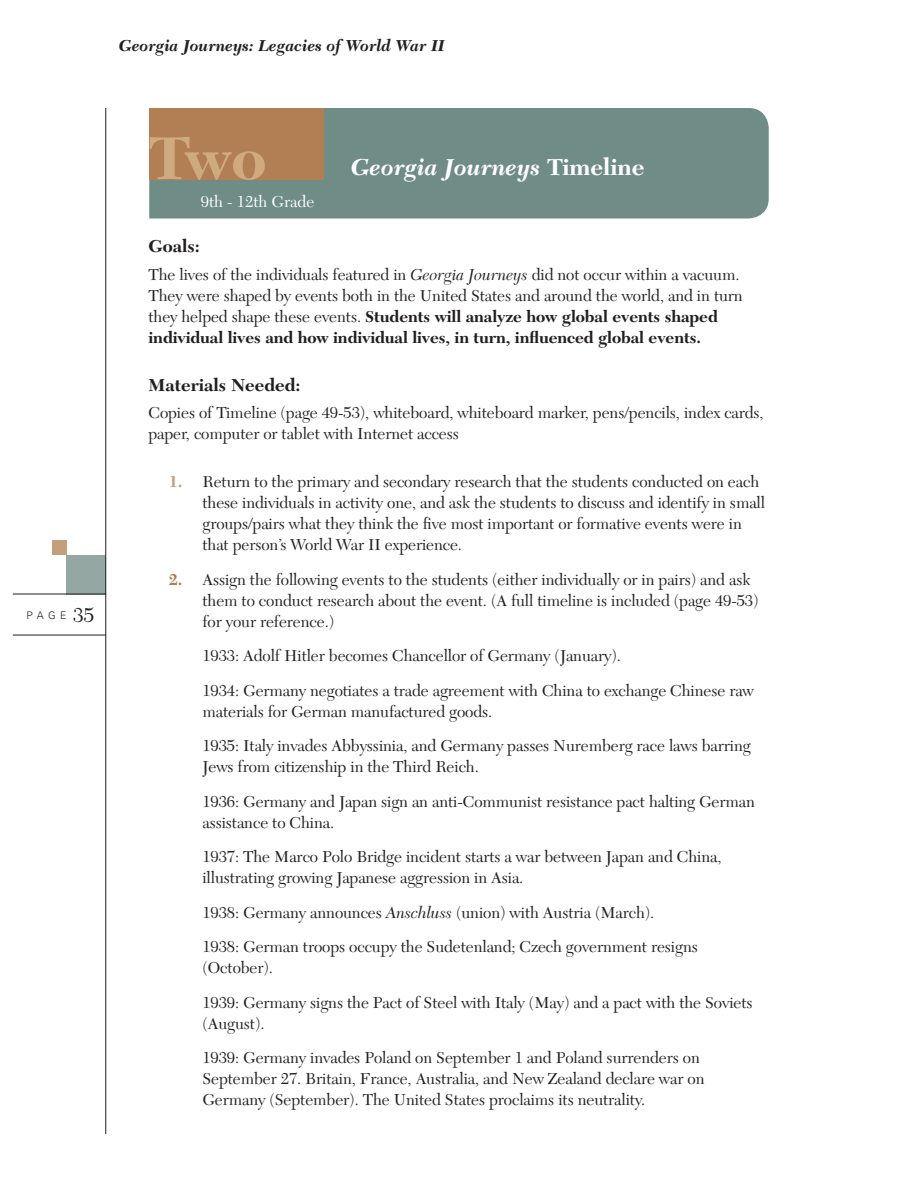
<style>
.page{position:relative;width:918px;height:1188px;background:#fff}
.page>*{position:absolute;margin:0;border:0;box-sizing:border-box;transform-origin:0 0}
.t1{font:700 63px "New Caledonia";color:#ceaa7e}
.t2{font:italic 700 24px "New Caledonia";color:#fff}
.t3{font:700 18px "New Caledonia";color:#231f20}
.t4{font:16.5px/21px "New Caledonia";letter-spacing:-.005em;color:#231f20}
.t5{font:italic 700 16.5px "New Caledonia";color:#231f20}
.t6{font:16.5px "New Caledonia";color:#fff}
.t7{font:300 10.5px "Univers";color:#231f20}
.s1{font-family:"New Caledonia";font-weight:400;font-size:21px}
.s2{font-style:normal}
.s3{font-style:italic}
.s4{font-weight:700}
.s5{font-weight:700;color:#c5997a}
.s6{font-weight:700;color:#b27952}
</style>
<div class="page">
<div style="left:67px;top:555px;width:39px;height:39px;background:#94a7a3"></div>
<div style="left:52px;top:540px;width:15px;height:15px;background:#c59f7c"></div>
<hr style="left:105px;top:108px;width:1px;height:1026px;background:#231f20">
<hr style="left:13px;top:594px;width:93px;height:1px;background:#231f20">
<hr style="left:13px;top:635px;width:93px;height:1px;background:#231f20">
<div style="left:149px;top:108px;width:620px;height:110px;background:#6f8c86"></div>
<div style="left:149px;top:108px;width:175px;height:72px;background:#b27f54"></div>
<p class="t5" style="left:119px;top:36px;width:327px">Georgia Journeys: Legacies of World War II</p>
<p class="t7" style="left:27px;top:609px;width:69px">PAGE <span class="s1">35</span></p>
<h1 class="t1" style="left:148px;top:121px;width:119px">Two</h1>
<p class="t6" style="left:201px;top:192px;width:115px">9th - 12th Grade</p>
<h2 class="t2" style="left:351px;top:153px;width:295px">Georgia Journeys <span class="s2">Timeline</span></h2>
<p class="t3" style="left:148px;top:235px;width:53px">Goals:</p>
<p class="t4" style="left:148px;top:264px;width:596px">The lives of the individuals featured in <span class="s3">Georgia Journeys</span> did not occur within a vacuum.<br>They were shaped by events both in the United States and around the world, and in turn they helped shape these events. <span class="s4">Students will analyze how global events shaped individual lives and how individual lives, in turn, influenced global events.</span></p>
<p class="t3" style="left:148px;top:374px;width:154px">Materials Needed:</p>
<p class="t4" style="left:148px;top:403px;width:617px">Copies of Timeline (page 49-53), whiteboard, whiteboard marker, pens/pencils, index cards, paper, computer or tablet with Internet access</p>
<p class="t4" style="left:202px;top:472px;width:564px;text-indent:-34px"><span class="s5">1.</span> Return to the primary and secondary research that the students conducted on each these individuals in activity one, and ask the students to discuss and identify in small groups/pairs what they think the five most important or formative events were in that person’s World War II experience.</p>
<p class="t4" style="left:202px;top:569px;width:558px;text-indent:-34px"><span class="s6">2.</span> Assign the following events to the students (either individually or in pairs) and ask them to conduct research about the event. (A full timeline is included (page 49-53) for your reference.)</p>
<p class="t4" style="left:202px;top:639px;width:553px;line-height:34.5px">1933: Adolf Hitler becomes Chancellor of Germany (January).<br>1934: Germany negotiates a trade agreement with China to exchange Chinese raw</p>
<p class="t4" style="left:202px;top:694px;width:550px;line-height:34.5px">materials for German manufactured goods.<br>1935: Italy invades Abbyssinia, and Germany passes Nuremberg race laws barring</p>
<p class="t4" style="left:202px;top:750px;width:554px;line-height:34.5px">Jews from citizenship in the Third Reich.<br>1936: Germany and Japan sign an anti-Communist resistance pact halting German</p>
<p class="t4" style="left:202px;top:805px;width:521px;line-height:34.5px">assistance to China.<br>1937: The Marco Polo Bridge incident starts a war between Japan and China,</p>
<p class="t4" style="left:202px;top:861px;width:497px;line-height:34.5px">illustrating growing Japanese aggression in Asia.<br>1938: Germany announces <span class="s3">Anschluss</span> (union) with Austria (March).<br>1938: German troops occupy the Sudetenland; Czech government resigns</p>
<p class="t4" style="left:202px;top:951px;width:552px;line-height:34.5px">(October).<br>1939: Germany signs the Pact of Steel with Italy (May) and a pact with the Soviets</p>
<p class="t4" style="left:202px;top:1007px;width:499px;line-height:34.5px">(August).<br>1939: Germany invades Poland on September 1 and Poland surrenders on</p>
<p class="t4" style="left:202px;top:1069px;width:504px">September 27. Britain, France, Australia, and New Zealand declare war on<br>Germany (September). The United States proclaims its neutrality.</p>
</div>
